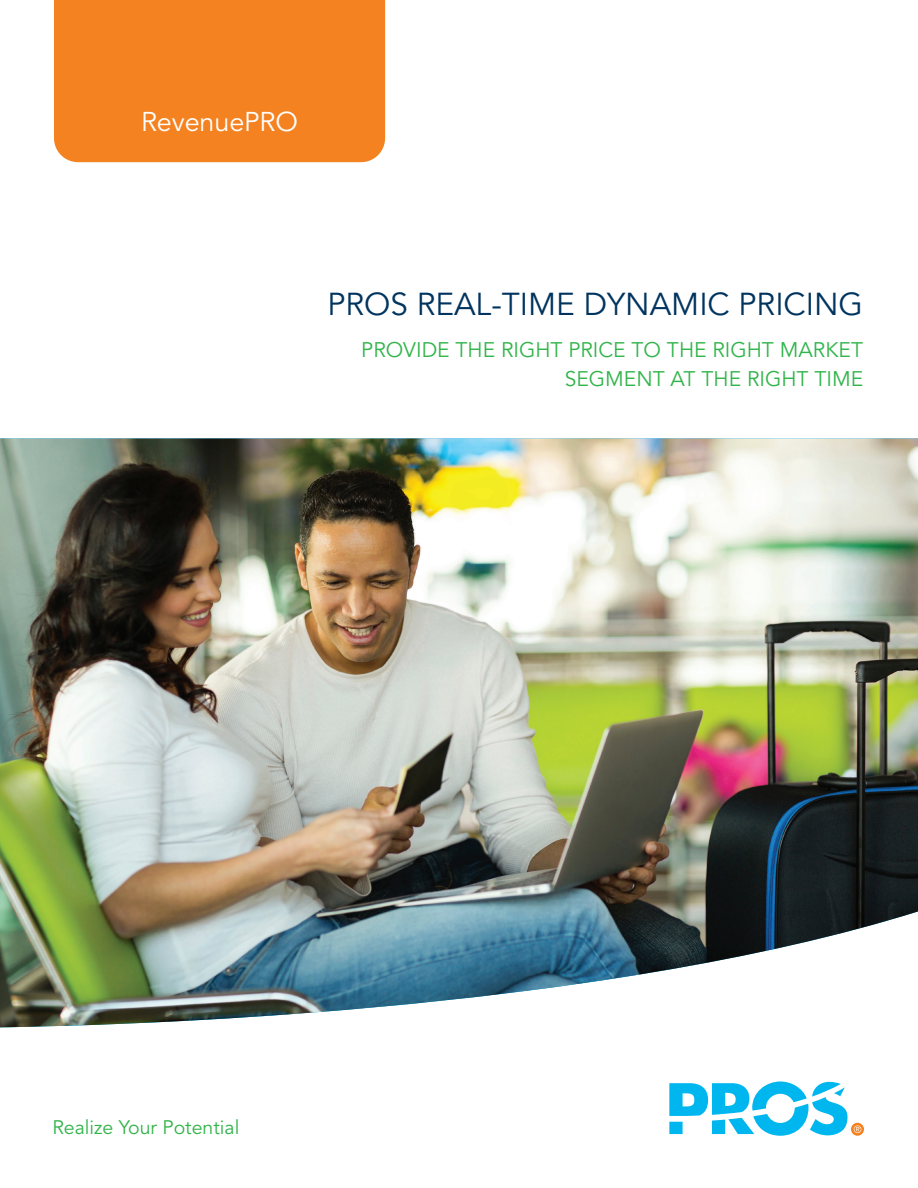
<style>
.page{position:relative;width:918px;height:1188px;background:#fff}
.page>*{position:absolute;margin:0;border:0;box-sizing:border-box;transform-origin:0 0}
.t1{font:31.5px "Avenir LT Std";color:#00345e}
.t2{font:27px "Avenir LT Std";letter-spacing:-.005em;color:#fff}
.t3{font:21px/28.5px "Avenir LT Std";color:#31b44a;text-align:right}
.t4{font:19.5px "Avenir LT Std";color:#31b44a}
</style>
<div class="page">
<div style="left:54px;top:0;width:331px;height:162px;background:#f58220"></div>
<img style="left:0;top:438px;width:918px;height:589px">
<svg style="left:851px;top:1123px;width:13px;height:13px"></svg>
<svg style="left:854px;top:1126px;width:7px;height:7px"></svg>
<svg style="left:669px;top:1082px;width:179px;height:54px"></svg>
<p class="t2" style="left:141px;top:107px;width:158px">RevenuePRO</p>
<h1 class="t1" style="left:327px;top:286px;width:537px">PROS REAL-TIME DYNAMIC PRICING</h1>
<p class="t3" style="left:361px;top:336px;width:503px">PROVIDE THE RIGHT PRICE TO THE RIGHT MARKET<br>SEGMENT AT THE RIGHT TIME</p>
<p class="t4" style="left:52px;top:1116px;width:189px">Realize Your Potential</p>
</div>
